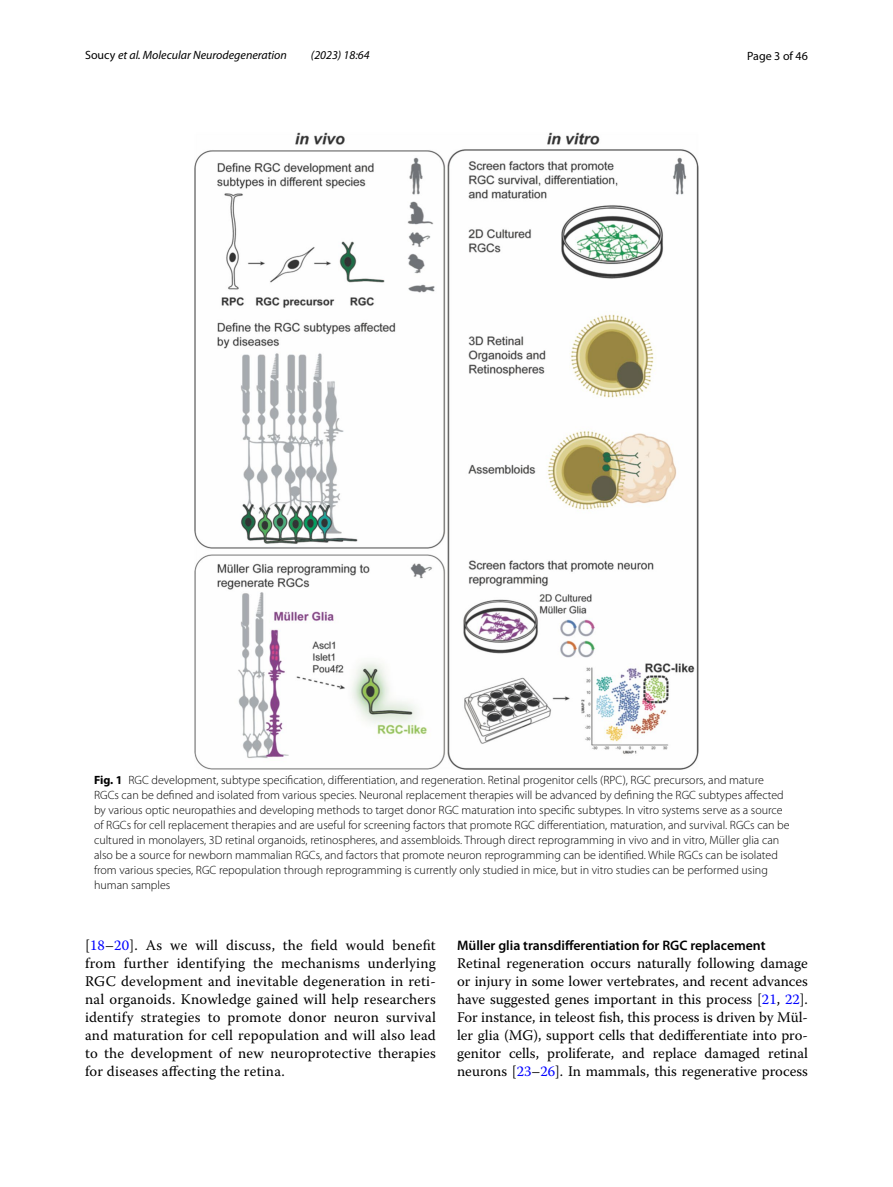
<style>
.page{position:relative;width:893px;height:1187px;background:#fff}
.page>*{position:absolute;margin:0;border:0;box-sizing:border-box;transform-origin:0 0}
.t1{font:14.7px/18px "Warnock Pro";letter-spacing:.005em;color:#000;text-align:justify}
.t2{font:600 13.8px "Myriad Pro";color:#000}
.t3{font:300 12px/15px "Myriad Pro";color:#000}
.t4{font:italic 12px "Myriad Pro";color:#000}
.t5{font:12px "Myriad Pro";color:#000}
.s1{font-style:normal}
.s2{font-weight:700}
.s3{color:#00f}
</style>
<div class="page">
<img style="left:195px;top:133px;width:503px;height:636px">
<p class="t4" style="left:85px;top:48px;width:203px"><span class="s1">Soucy</span> et al. Molecular Neurodegeneration</p>
<p class="t4" style="left:311px;top:48px;width:60px">(2023) 18:64</p>
<p class="t5" style="left:747px;top:48px;width:62px">Page 3 of 46</p>
<p class="t3" style="left:94px;top:773px;width:697px"><span class="s2">Fig. 1</span> RGC development, subtype specification, differentiation, and regeneration. Retinal progenitor cells (RPC), RGC precursors, and mature RGCs can be defined and isolated from various species. Neuronal replacement therapies will be advanced by defining the RGC subtypes affected by various optic neuropathies and developing methods to target donor RGC maturation into specific subtypes. In vitro systems serve as a source of RGCs for cell replacement therapies and are useful for screening factors that promote RGC differentiation, maturation, and survival. RGCs can be cultured in monolayers, 3D retinal organoids, retinospheres, and assembloids. Through direct reprogramming in vivo and in vitro, Müller glia can also be a source for newborn mammalian RGCs, and factors that promote neuron reprogramming can be identified. While RGCs can be isolated from various species, RGC repopulation through reprogramming is currently only studied in mice, but in vitro studies can be performed using human samples</p>
<p class="t1" style="left:85px;top:936px;width:352px">[<span class="s3">18</span>–<span class="s3">20</span>]. As we will discuss, the field would benefit from further identifying the mechanisms underlying RGC development and inevitable degeneration in reti&shy;nal organoids. Knowledge gained will help researchers identify strategies to promote donor neuron survival and maturation for cell repopulation and will also lead to the development of new neuroprotective therapies for diseases affecting the retina.</p>
<p class="t2" style="left:457px;top:936px;width:310px">Müller glia transdifferentiation for RGC replacement</p>
<p class="t1" style="left:457px;top:953px;width:352px">Retinal regeneration occurs naturally following damage or injury in some lower vertebrates, and recent advances have suggested genes important in this process [<span class="s3">21</span>, <span class="s3">22</span>].<br>For instance, in teleost fish, this process is driven by Mül&shy;ler glia (MG), support cells that dedifferentiate into pro&shy;genitor cells, proliferate, and replace damaged retinal neurons [<span class="s3">23</span>–<span class="s3">26</span>]. In mammals, this regenerative process</p>
</div>
